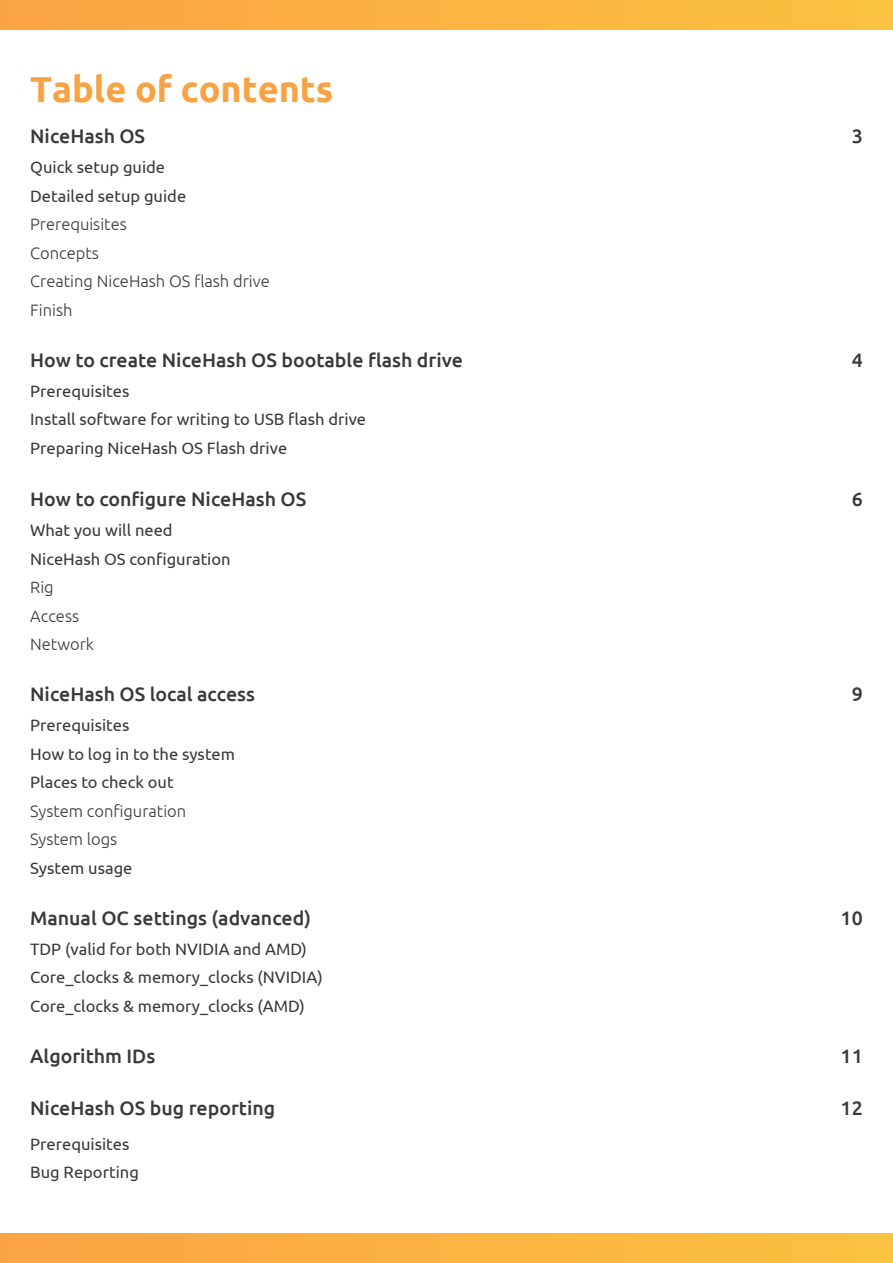
<style>
.page{position:relative;width:893px;height:1263px;background:#fff}
.page>*{position:absolute;margin:0;border:0;box-sizing:border-box;transform-origin:0 0}
.t1{font:700 36px "Ubuntu";color:#f8a243}
.t2{font:500 19.5px "Ubuntu";color:#3a3939}
.t3{font:16.5px/28.5px "Ubuntu";color:#3a3939}
.t4{font:300 16.5px/28.5px "Ubuntu";color:#3a3939}
</style>
<div class="page">
<div style="left:0;top:0;width:893px;height:30px;background:linear-gradient(to right,#fba343,#fac23f)"></div>
<div style="left:0;top:1233px;width:893px;height:30px;background:linear-gradient(to right,#fba343,#fac23f)"></div>
<svg style="left:196px;top:274px;width:8px;height:13px"></svg>
<h1 class="t1" style="left:30px;top:67px;width:305px">Table of contents</h1>
<p class="t2" style="left:30px;top:124px;width:116px">NiceHash OS</p>
<p class="t2" style="left:852px;top:124px;width:13px">3</p>
<p class="t3" style="left:30px;top:153px;width:158px">Quick setup guide<br>Detailed setup guide</p>
<p class="t4" style="left:30px;top:210px;width:241px">Prerequisites<br>Concepts<br>Creating NiceHash OS ash drive<br>Finish</p>
<p class="t2" style="left:30px;top:347px;width:434px">How to create NiceHash OS bootable flash drive</p>
<p class="t2" style="left:852px;top:347px;width:13px">4</p>
<p class="t3" style="left:30px;top:376px;width:101px">Prerequisites</p>
<p class="t3" style="left:30px;top:405px;width:337px">Install software for writing to USB fl ash drive</p>
<p class="t3" style="left:30px;top:433px;width:259px">Preparing NiceHash OS Flash drive</p>
<p class="t2" style="left:30px;top:487px;width:278px">How to configure NiceHash OS</p>
<p class="t3" style="left:30px;top:516px;width:144px">What you will need</p>
<p class="t3" style="left:30px;top:544px;width:202px">NiceHash OS configuration</p>
<p class="t4" style="left:30px;top:573px;width:25px">Rig</p>
<p class="t4" style="left:30px;top:601px;width:50px">Access</p>
<p class="t4" style="left:30px;top:630px;width:65px">Network</p>
<p class="t2" style="left:30px;top:682px;width:226px">NiceHash OS local access</p>
<p class="t3" style="left:30px;top:711px;width:101px">Prerequisites</p>
<p class="t3" style="left:30px;top:739px;width:206px">How to log in to the system</p>
<p class="t3" style="left:30px;top:768px;width:145px">Places to check out</p>
<p class="t4" style="left:30px;top:796px;width:158px">System configuration</p>
<p class="t4" style="left:30px;top:825px;width:88px">System logs</p>
<p class="t3" style="left:30px;top:853px;width:104px">System usage</p>
<p class="t2" style="left:30px;top:905px;width:282px">Manual OC settings (advanced)</p>
<p class="t3" style="left:30px;top:934px;width:278px">TDP (valid for both NVIDIA and AMD)</p>
<p class="t3" style="left:30px;top:963px;width:294px">Core_clocks &amp; memory_clocks (NVIDIA)<br>Core_clocks &amp; memory_clocks (AMD)</p>
<p class="t2" style="left:30px;top:1043px;width:127px">Algorithm IDs</p>
<p class="t2" style="left:30px;top:1096px;width:247px">NiceHash OS bug reporting</p>
<p class="t3" style="left:30px;top:1129px;width:101px">Prerequisites</p>
<p class="t3" style="left:30px;top:1158px;width:110px">Bug Reporting</p>
<p class="t2" style="left:852px;top:487px;width:13px">6</p>
<p class="t2" style="left:852px;top:682px;width:13px">9</p>
<p class="t2" style="left:841px;top:905px;width:24px">10</p>
<p class="t2" style="left:841px;top:1043px;width:24px">11</p>
<p class="t2" style="left:841px;top:1096px;width:24px">12</p>
</div>
